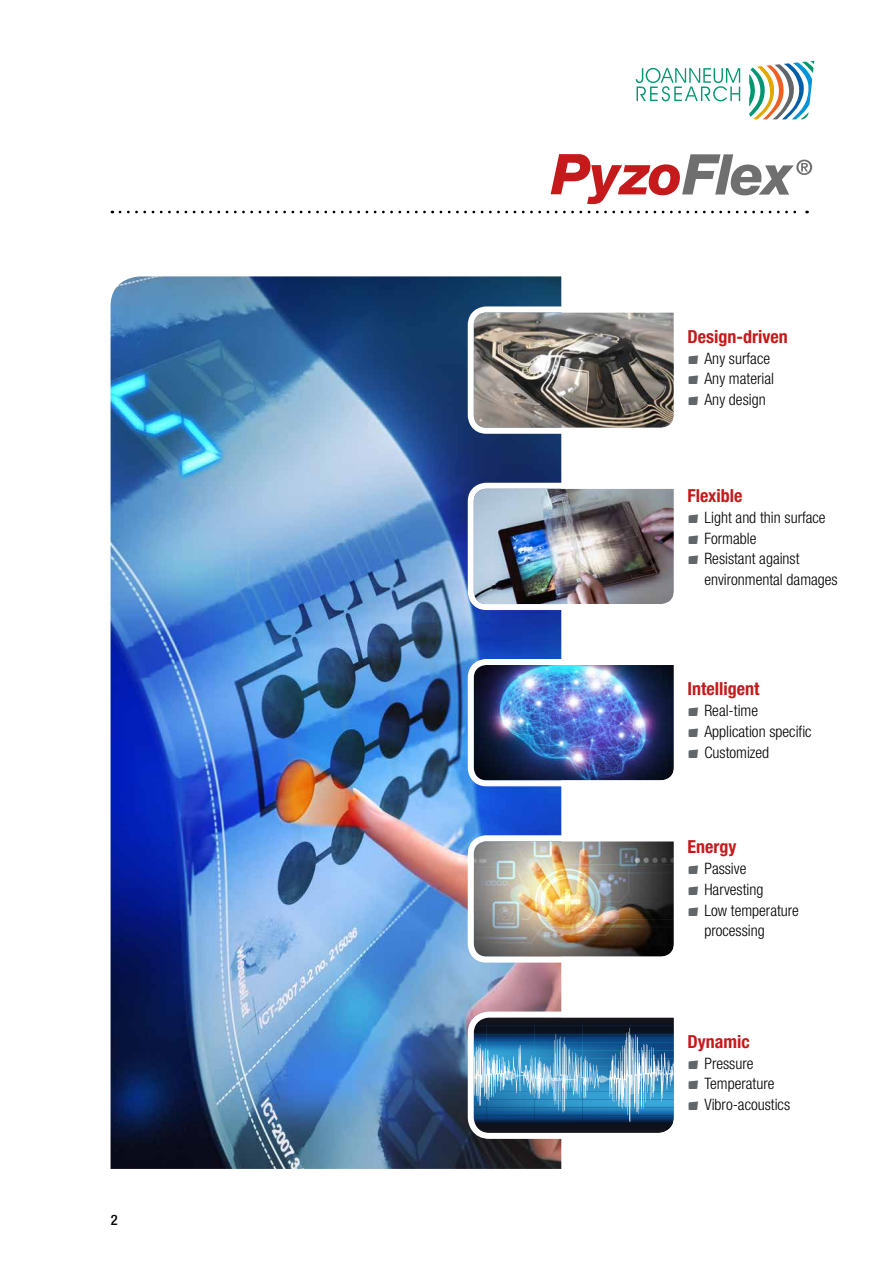
<style>
.page{position:relative;width:893px;height:1263px;background:#fff}
.page>*{position:absolute;margin:0;border:0;box-sizing:border-box;transform-origin:0 0}
.t1{font:700 condensed 18px "Helvetica Neue LT Pro";color:#c51a1b}
.t2{font:300 condensed 15.75px/20.9px "Helvetica Neue LT Pro";color:#000}
.t3{font:500 condensed 14.4px "Helvetica Neue LT Pro";color:#000}
</style>
<div class="page">
<svg style="left:120px;top:211px;width:688px;height:2px"></svg>
<img style="left:111px;top:276px;width:450px;height:893px">
<svg style="left:465px;top:303px;width:209px;height:134px;background:#8c8986"></svg>
<img style="left:465px;top:480px;width:209px;height:133px">
<img style="left:465px;top:656px;width:209px;height:133px">
<img style="left:465px;top:832px;width:209px;height:133px">
<svg style="left:465px;top:1008px;width:209px;height:134px;background:#5c85a2"></svg>
<svg style="left:551px;top:154px;width:261px;height:50px"></svg>
<svg style="left:636px;top:68px;width:104px;height:33px"></svg>
<svg style="left:749px;top:61px;width:65px;height:58px"></svg>
<p class="t3" style="left:111px;top:1211px;width:8px">2</p>
<p class="t1" style="left:687px;top:325px;width:102px">Design-driven</p>
<p class="t2" style="left:704px;top:347px;width:71px">Any surface<br>Any material<br>Any design</p>
<p class="t1" style="left:687px;top:485px;width:57px">Flexible</p>
<p class="t2" style="left:704px;top:507px;width:135px">Light and thin surface<br>Formable<br>Resistant against environmental damages</p>
<p class="t1" style="left:687px;top:678px;width:73px">Intelligent</p>
<p class="t2" style="left:704px;top:700px;width:109px">Real-time<br>Application specific<br>Customized</p>
<p class="t1" style="left:687px;top:836px;width:51px">Energy</p>
<p class="t2" style="left:704px;top:858px;width:96px">Passive<br>Harvesting<br>Low temperature processing</p>
<p class="t1" style="left:687px;top:1030px;width:64px">Dynamic</p>
<p class="t2" style="left:704px;top:1052px;width:87px">Pressure<br>Temperature<br>Vibro-acoustics</p>
</div>
